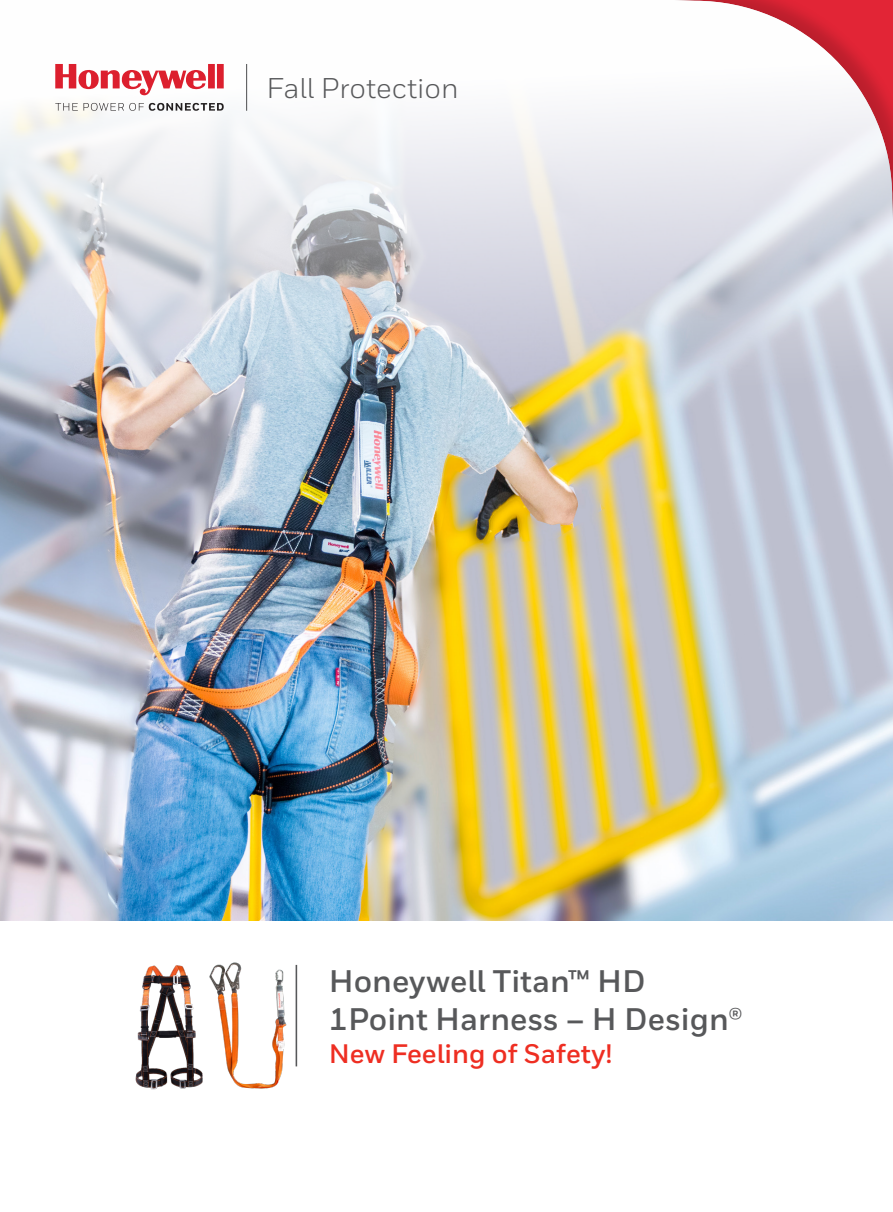
<style>
.page{position:relative;width:893px;height:1212px;background:#fff}
.page>*{position:absolute;margin:0;border:0;box-sizing:border-box;transform-origin:0 0}
.t1{font:700 31.2px "Honeywell Sans";color:#57585a}
.t2{font:28.5px "Honeywell Sans";color:#57585a}
.t3{font:700 26.7px "Honeywell Sans";color:#ee2e22}
</style>
<div class="page">
<img style="left:0;top:64px;width:893px;height:857px">
<hr style="left:246px;top:64px;width:1px;height:47px;background:#57585a">
<svg style="left:55px;top:64px;width:169px;height:32px"></svg>
<svg style="left:55px;top:103px;width:23px;height:8px"></svg>
<svg style="left:84px;top:103px;width:140px;height:8px"></svg>
<div style="left:307px;top:0;width:586px;height:586px;background:#231f20;opacity:.2"></div>
<hr style="left:296px;top:965px;width:1px;height:101px;background:#57585a">
<img style="left:135px;top:965px;width:68px;height:125px">
<img style="left:209px;top:962px;width:78px;height:127px">
<p class="t2" style="left:266px;top:71px;width:194px">Fall Protection</p>
<p class="t1" style="left:329px;top:962px;width:318px">Honeywell Titan™ HD</p>
<p class="t1" style="left:329px;top:1000px;width:415px">1Point Harness – H Design®</p>
<p class="t3" style="left:329px;top:1038px;width:285px">New Feeling of Safety!</p>
</div>
